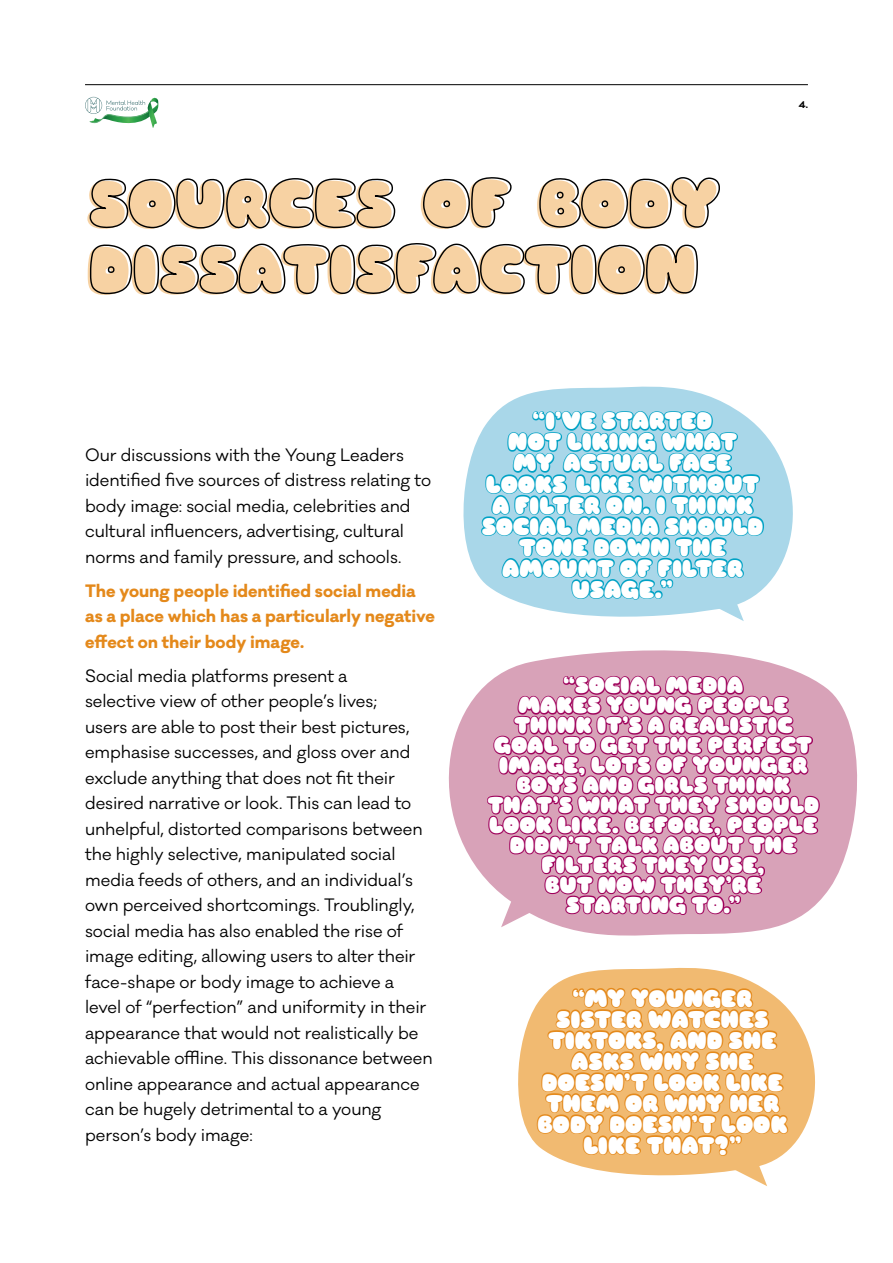
<style>
.page{position:relative;width:893px;height:1263px;background:#fff}
.page>*{position:absolute;margin:0;border:0;box-sizing:border-box;transform-origin:0 0}
.t1{font:67.05px/65.8px "Sniglet";letter-spacing:-.035em;color:#f7d2a3}
.t2{font:24px/21px "Sniglet";letter-spacing:-.025em;color:#fff;text-align:center}
.t3{font:22.8px/20px "Sniglet";letter-spacing:-.03em;color:#fff;text-align:center}
.t4{font:16.5px/25.5px "Galano Classic";letter-spacing:-.005em;color:#000}
.t5{font:700 16.5px/25.5px "Galano Classic";color:#e4891b}
.t6{font:700 9px "Galano Classic";color:#000}
</style>
<div class="page">
<svg style="left:89px;top:178px;width:307px;height:51px"></svg>
<svg style="left:423px;top:177px;width:89px;height:52px"></svg>
<svg style="left:539px;top:177px;width:181px;height:52px"></svg>
<svg style="left:89px;top:243px;width:609px;height:52px"></svg>
<svg style="left:463px;top:434px;width:330px;height:153px;fill:#a9d7e9"></svg>
<svg style="left:479px;top:386px;width:286px;height:235px;background:#8acee2"></svg>
<svg style="left:448px;top:684px;width:409px;height:252px;fill:#d8a2b8"></svg>
<svg style="left:485px;top:650px;width:336px;height:277px;background:#ca7aa2"></svg>
<svg style="left:518px;top:1007px;width:298px;height:136px;fill:#f1ba71"></svg>
<svg style="left:535px;top:967px;width:269px;height:219px;background:#efb870"></svg>
<hr style="left:85px;top:84px;width:723px;height:1px;background:#000">
<svg style="left:85px;top:97px;width:74px;height:27px"></svg>
<img style="left:147px;top:99px;width:10px;height:29px">
<h1 class="t1" style="left:85px;top:173px;width:636px">SOURCES OF BODY<br>DISSATISFACTION</h1>
<p class="t6" style="left:799px;top:98px;width:11px">4.</p>
<p class="t4" style="left:85px;top:442px;width:348px">Our discussions with the Young Leaders identified five sources of distress relating to body image: social media, celebrities and cultural influencers, advertising, cultural norms and family pressure, and schools.</p>
<p class="t5" style="left:85px;top:578px;width:351px">The young people identified social media as a place which has a particularly negative effect on their body image.</p>
<p class="t4" style="left:85px;top:663px;width:349px">Social media platforms present a<br>selective view of other people’s lives;<br>users are able to post their best pictures, emphasise successes, and gloss over and exclude anything that does not fit their desired narrative or look. This can lead to unhelpful, distorted comparisons between the highly selective, manipulated social media feeds of others, and an individual’s own perceived shortcomings. Troublingly, social media has also enabled the rise of image editing, allowing users to alter their face-shape or body image to achieve a level of “perfection” and uniformity in their appearance that would not realistically be achievable offline. This dissonance between online appearance and actual appearance can be hugely detrimental to a young person’s body image:</p>
<h2 class="t2" style="left:481px;top:411px;width:284px">“I’VE STARTED<br>NOT LIKING WHAT<br>MY ACTUAL FACE<br>LOOKS LIKE WITHOUT<br>A FILTER ON. I THINK<br>SOCIAL MEDIA SHOULD<br>TONE DOWN THE<br>AMOUNT OF FILTER<br>USAGE.”</h2>
<p class="t3" style="left:487px;top:676px;width:334px">“SOCIAL MEDIA<br>MAKES YOUNG PEOPLE<br>THINK IT’S A REALISTIC<br>GOAL TO GET THE PERFECT<br>IMAGE, LOTS OF YOUNGER<br>BOYS AND GIRLS THINK<br>THAT’S WHAT THEY SHOULD<br>LOOK LIKE. BEFORE, PEOPLE<br>DIDN’T TALK ABOUT THE<br>FILTERS THEY USE,<br>BUT NOW THEY’RE<br>STARTING TO.”</p>
<h2 class="t2" style="left:537px;top:988px;width:252px">“MY YOUNGER<br>SISTER WATCHES<br>TIKTOKS, AND SHE<br>ASKS WHY SHE<br>DOESN’T LOOK LIKE<br>THEM OR WHY HER<br>BODY DOESN’T LOOK<br>LIKE THAT?”</h2>
</div>
